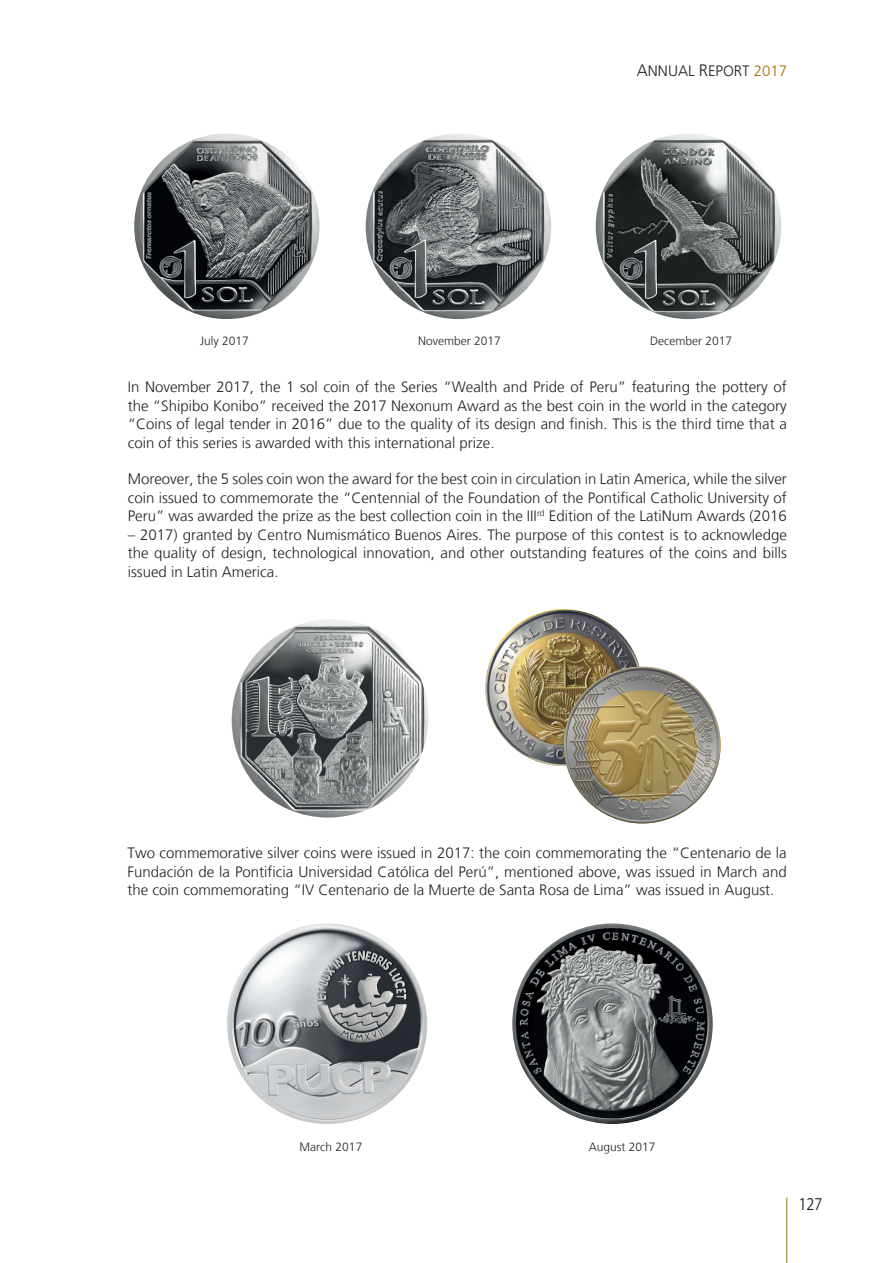
<style>
.page{position:relative;width:893px;height:1263px;background:#fff}
.page>*{position:absolute;margin:0;border:0;box-sizing:border-box;transform-origin:0 0}
.t1{font:15.75px "Koz Go Pro";color:#231f20;scale:.9 1}
.t2{font:300 15px/18.5px "Frutiger LT";color:#231f20;text-align:justify}
.t3{font:300 12px "Frutiger LT";color:#231f20}
.s1{font-size:16.5px}
.s2{color:#a46d05}
</style>
<div class="page">
<hr style="left:786px;top:1197px;width:1px;height:66px;background:#a46d05">
<img style="left:134px;top:134px;width:186px;height:185px;border-radius:93px">
<img style="left:366px;top:134px;width:185px;height:185px;border-radius:93px">
<img style="left:228px;top:617px;width:200px;height:200px;border-radius:100px">
<img style="left:227px;top:923px;width:200px;height:201px;border-radius:100px">
<img style="left:512px;top:923px;width:201px;height:201px;border-radius:100px">
<img style="left:485px;top:609px;width:157px;height:157px;border-radius:78px">
<img style="left:564px;top:667px;width:157px;height:156px;border-radius:78px">
<img style="left:596px;top:134px;width:185px;height:185px;border-radius:93px">
<p class="t2" style="left:637px;top:62px;width:152px"><span class="s1">A</span>NNUAL <span class="s1">R</span>EPORT <span class="s2">2017</span></p>
<p class="t3" style="left:200px;top:334px;width:50px">July 2017</p>
<p class="t3" style="left:418px;top:334px;width:84px">November 2017</p>
<p class="t3" style="left:650px;top:334px;width:84px">December 2017</p>
<p class="t2" style="left:128px;top:378px;width:661px">In November 2017, the 1 sol coin of the Series “Wealth and Pride of Peru” featuring the pottery of the “Shipibo Konibo” received the 2017 Nexonum Award as the best coin in the world in the category “Coins of legal tender in 2016” due to the quality of its design and finish. This is the third time that a coin of this series is awarded with this international prize.</p>
<p class="t2" style="left:128px;top:470px;width:661px">Moreover, the 5 soles coin won the award for the best coin in circulation in Latin America, while the silver coin issued to commemorate the “Centennial of the Foundation of the Pontifical Catholic University of Peru” was awarded the prize as the best collection coin in the III<sup>rd</sup> Edition of the LatiNum Awards (2016</p>
<p class="t2" style="left:128px;top:526px;width:661px">– 2017) granted by Centro Numismático Buenos Aires. The purpose of this contest is to acknowledge the quality of design, technological innovation, and other outstanding features of the coins and bills issued in Latin America.</p>
<p class="t2" style="left:128px;top:844px;width:661px">Two commemorative silver coins were issued in 2017: the coin commemorating the “Centenario de la Fundación de la Pontificia Universidad Católica del Perú”, mentioned above, was issued in March and the coin commemorating “IV Centenario de la Muerte de Santa Rosa de Lima” was issued in August.</p>
<p class="t3" style="left:300px;top:1140px;width:64px">March 2017</p>
<p class="t3" style="left:589px;top:1140px;width:68px">August 2017</p>
<p class="t1" style="left:799px;top:1194px;width:28px">127</p>
</div>
